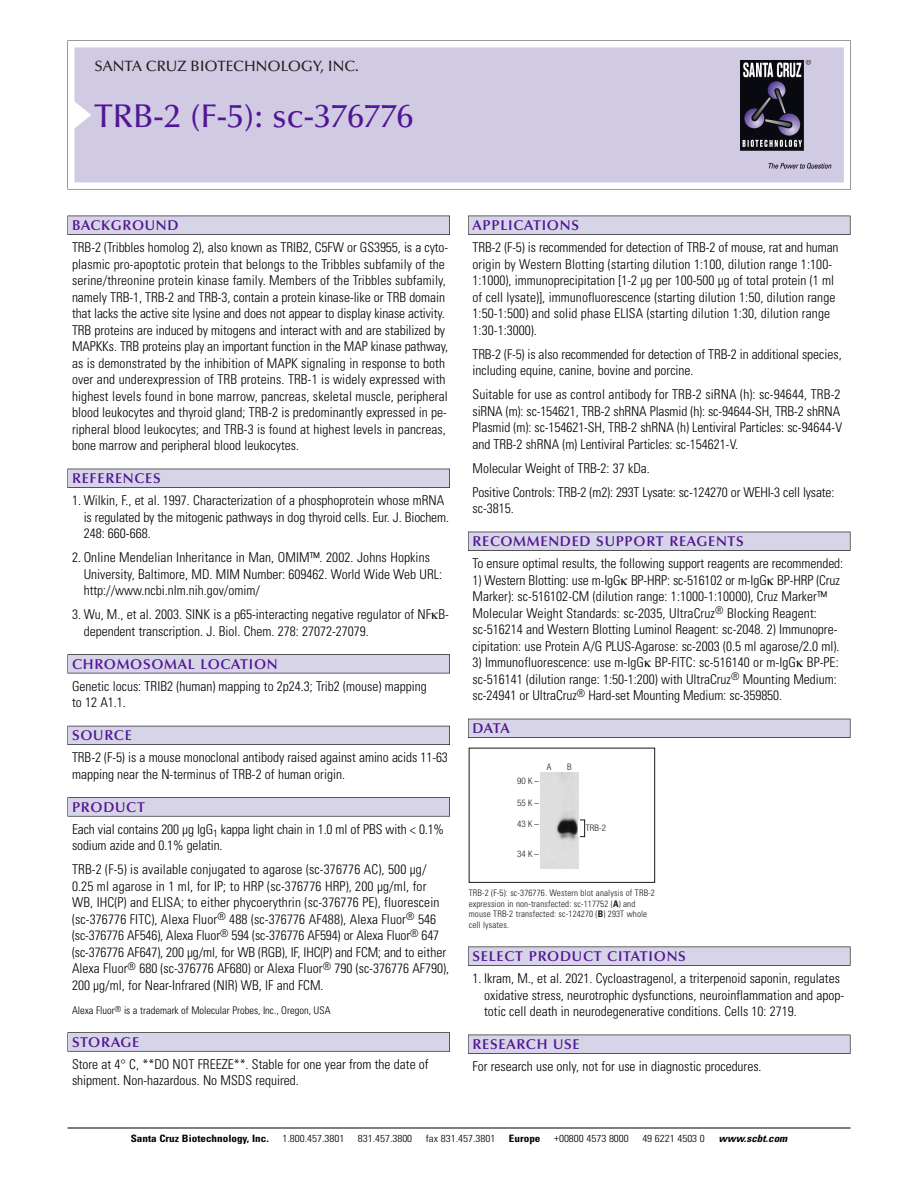
<style>
.page{position:relative;width:918px;height:1188px;background:#fff}
.page>*{position:absolute;margin:0;border:0;box-sizing:border-box;transform-origin:0 0}
.t1{font:500 33px "Optima";color:#511695}
.t2{font:500 15px "Optima";color:#231f20}
.t3{font:600 14.25px "Optima";letter-spacing:.05em;color:#511695}
.t4{font:300 condensed 13.5px/16.5px "Univers";color:#000}
.t5{font:300 condensed 10.5px "Univers";color:#000}
.t6{font:300 condensed 10.2px "Univers";color:#000;scale:1.1 1}
.t7{font:700 condensed 10.2px "Univers";color:#000;scale:1.1 1}
.t8{font:italic 700 condensed 10.2px "Univers";color:#000;scale:1.1 1}
.t9{font:300 condensed 9px/10.5px "Univers";letter-spacing:.015em;color:#191919}
.t10{font:300 condensed 9px "Helvetica Neue";color:#191919}
.s1{font-weight:700}
</style>
<div class="page">
<svg style="left:68px;top:40px;width:783px;height:149px"></svg>
<div style="left:74px;top:47px;width:770px;height:135px;background:#d1cae3"></div>
<img style="left:741px;top:60px;width:90px;height:108px">
<div style="left:68px;top:216px;width:382px;height:19px;background:#535256"></div>
<div style="left:68px;top:216px;width:381px;height:18px;background:#d7d4e8"></div>
<div style="left:68px;top:469px;width:382px;height:19px;background:#525156"></div>
<div style="left:68px;top:469px;width:381px;height:18px;background:#d7d4e8"></div>
<div style="left:68px;top:654px;width:382px;height:19px;background:#545357"></div>
<div style="left:68px;top:655px;width:381px;height:18px;background:#d7d4e8"></div>
<div style="left:68px;top:726px;width:382px;height:19px;background:#535259"></div>
<div style="left:68px;top:726px;width:381px;height:18px;background:#d7d4e8"></div>
<svg style="left:68px;top:797px;width:382px;height:20px"></svg>
<div style="left:68px;top:798px;width:381px;height:18px;background:#d7d4e8"></div>
<svg style="left:68px;top:1032px;width:382px;height:20px"></svg>
<div style="left:68px;top:1033px;width:381px;height:18px;background:#d7d4e8"></div>
<div style="left:468px;top:216px;width:382px;height:19px;background:#535256"></div>
<div style="left:468px;top:216px;width:382px;height:18px;background:#d7d4e8"></div>
<div style="left:468px;top:532px;width:382px;height:19px;background:#525156"></div>
<div style="left:468px;top:532px;width:382px;height:18px;background:#d7d4e8"></div>
<div style="left:468px;top:719px;width:382px;height:19px;background:#515057"></div>
<div style="left:468px;top:719px;width:382px;height:18px;background:#d7d4e8"></div>
<div style="left:468px;top:947px;width:382px;height:19px;background:#545457"></div>
<div style="left:468px;top:947px;width:382px;height:18px;background:#d7d4e8"></div>
<div style="left:468px;top:1035px;width:382px;height:19px;background:#535256"></div>
<div style="left:468px;top:1035px;width:382px;height:18px;background:#d7d4e8"></div>
<hr style="left:68px;top:1128px;width:782px;height:1px;background:#000">
<div style="left:469px;top:748px;width:186px;height:135px;border:1px solid #191919"></div>
<img style="left:540px;top:773px;width:38px;height:95px">
<div style="left:580px;top:820px;width:5px;height:17px;border:1px solid #191919"></div>
<p class="t2" style="left:94px;top:60px;width:266px">SANTA CRUZ BIOTECHNOLOGY, INC.</p>
<h1 class="t1" style="left:94px;top:102px;width:320px">TRB-2 (F-5): sc-376776</h1>
<p class="t3" style="left:72px;top:219px;width:108px">BACKGROUND</p>
<p class="t4" style="left:72px;top:240px;width:378px">TRB-2 (Tribbles homolog 2), also known as TRIB2, C5FW or GS3955, is a cyto&shy;plasmic pro-apoptotic protein that belongs to the Tribbles subfamily of the serine/threonine protein kinase family. Members of the Tribbles subfamily, namely TRB-1, TRB-2 and TRB-3, contain a protein kinase-like or TRB domain that lacks the active site lysine and does not appear to display kinase activity.<br>TRB proteins are induced by mitogens and interact with and are stabilized by MAPKKs. TRB proteins play an important function in the MAP kinase pathway, as is demonstrated by the inhibition of MAPK signaling in response to both over and underexpression of TRB proteins. TRB-1 is widely expressed with highest levels found in bone marrow, pancreas, skeletal muscle, peripheral blood leukocytes and thyroid gland; TRB-2 is predominantly expressed in pe&shy;ripheral blood leukocytes; and TRB-3 is found at highest levels in pancreas, bone marrow and peripheral blood leukocytes.</p>
<p class="t3" style="left:72px;top:472px;width:90px">REFERENCES</p>
<p class="t4" style="left:84px;top:493px;width:367px;text-indent:-12px">1. Wilkin, F., et al. 1997. Characterization of a phosphoprotein whose mRNA is regulated by the mitogenic pathways in dog thyroid cells. Eur. J. Biochem.<br>248: 660-668.</p>
<p class="t4" style="left:84px;top:550px;width:360px;text-indent:-12px">2. Online Mendelian Inheritance in Man, OMIM™. 2002. Johns Hopkins<br>University, Baltimore, MD. MIM Number: 609462. World Wide Web URL: http://www.ncbi.nlm.nih.gov/omim/</p>
<p class="t4" style="left:84px;top:607px;width:367px;text-indent:-12px">3. Wu, M., et al. 2003. SINK is a p65-interacting negative regulator of NF B&shy;dependent transcription. J. Biol. Chem. 278: 27072-27079.</p>
<p class="t3" style="left:72px;top:658px;width:207px">CHROMOSOMAL LOCATION</p>
<p class="t4" style="left:72px;top:679px;width:356px">Genetic locus: TRIB2 (human) mapping to 2p24.3; Trib2 (mouse) mapping to 12 A1.1.</p>
<p class="t3" style="left:72px;top:729px;width:61px">SOURCE</p>
<p class="t4" style="left:72px;top:751px;width:377px">TRB-2 (F-5) is a mouse monoclonal antibody raised against amino acids 11-63 mapping near the N-terminus of TRB-2 of human origin.</p>
<p class="t3" style="left:72px;top:801px;width:74px">PRODUCT</p>
<p class="t4" style="left:72px;top:822px;width:374px">Each vial contains 200 µg IgG<sub>1</sub> kappa light chain in 1.0 ml of PBS with &lt; 0.1% sodium azide and 0.1% gelatin.</p>
<p class="t4" style="left:72px;top:863px;width:379px">TRB-2 (F-5) is available conjugated to agarose (sc-376776 AC), 500 µg/ 0.25 ml agarose in 1 ml, for IP; to HRP (sc-376776 HRP), 200 µg/ml, for WB, IHC(P) and ELISA; to either phycoerythrin (sc-376776 PE), fluorescein (sc-376776 FITC), Alexa Fluor<sup>®</sup> 488 (sc-376776 AF488), Alexa Fluor<sup>®</sup> 546 (sc-376776 AF546), Alexa Fluor<sup>®</sup> 594 (sc-376776 AF594) or Alexa Fluor<sup>®</sup> 647 (sc-376776 AF647), 200 µg/ml, for WB (RGB), IF, IHC(P) and FCM; and to either Alexa Fluor<sup>®</sup> 680 (sc-376776 AF680) or Alexa Fluor<sup>®</sup> 790 (sc-376776 AF790), 200 µg/ml, for Near-Infrared (NIR) WB, IF and FCM.</p>
<p class="t5" style="left:72px;top:1006px;width:260px">Alexa Fluor<sup>®</sup> is a trademark of Molecular Probes, Inc., Oregon, USA</p>
<p class="t3" style="left:72px;top:1036px;width:69px">STORAGE</p>
<p class="t4" style="left:72px;top:1057px;width:358px">Store at 4° C, **DO NOT FREEZE**. Stable for one year from the date of shipment. Non-hazardous. No MSDS required.</p>
<p class="t3" style="left:473px;top:219px;width:108px">APPLICATIONS</p>
<p class="t4" style="left:473px;top:240px;width:368px">TRB-2 (F-5) is recommended for detection of TRB-2 of mouse, rat and human origin by Western Blotting (starting dilution 1:100, dilution range 1:100- 1:1000), immunoprecipitation [1-2 µg per 100-500 µg of total protein (1 ml of cell lysate)], immunofluorescence (starting dilution 1:50, dilution range 1:50-1:500) and solid phase ELISA (starting dilution 1:30, dilution range 1:30-1:3000).</p>
<p class="t4" style="left:473px;top:347px;width:371px">TRB-2 (F-5) is also recommended for detection of TRB-2 in additional species, including equine, canine, bovine and porcine.</p>
<p class="t4" style="left:473px;top:387px;width:371px">Suitable for use as control antibody for TRB-2 siRNA (h): sc-94644, TRB-2 siRNA (m): sc-154621, TRB-2 shRNA Plasmid (h): sc-94644-SH, TRB-2 shRNA Plasmid (m): sc-154621-SH, TRB-2 shRNA (h) Lentiviral Particles: sc-94644-V and TRB-2 shRNA (m) Lentiviral Particles: sc-154621-V.</p>
<p class="t4" style="left:473px;top:457px;width:363px;line-height:24px">Molecular Weight of TRB-2: 37 kDa.<br>Positive Controls: TRB-2 (m2): 293T Lysate: sc-124270 or WEHI-3 cell lysate:</p>
<p class="t4" style="left:473px;top:501px;width:43px">sc-3815.</p>
<p class="t3" style="left:473px;top:535px;width:273px">RECOMMENDED SUPPORT REAGENTS</p>
<p class="t4" style="left:473px;top:556px;width:372px">To ensure optimal results, the following support reagents are recommended:</p>
<p class="t4" style="left:473px;top:573px;width:369px">1) Western Blotting: use m-IgG BP-HRP: sc-516102 or m-IgG BP-HRP (Cruz Marker): sc-516102-CM (dilution range: 1:1000-1:10000), Cruz Marker™ Molecular Weight Standards: sc-2035, UltraCruz<sup>®</sup> Blocking Reagent: sc-516214 and Western Blotting Luminol Reagent: sc-2048. 2) Immunopre&shy;cipitation: use Protein A/G PLUS-Agarose: sc-2003 (0.5 ml agarose/2.0 ml).</p>
<p class="t4" style="left:473px;top:655px;width:368px">3) Immunofluorescence: use m-IgG BP-FITC: sc-516140 or m-IgG BP-PE: sc-516141 (dilution range: 1:50-1:200) with UltraCruz<sup>®</sup> Mounting Medium: sc-24941 or UltraCruz<sup>®</sup> Hard-set Mounting Medium: sc-359850.</p>
<p class="t3" style="left:473px;top:722px;width:39px">DATA</p>
<p class="t10" style="left:547px;top:763px;width:6px">A</p>
<p class="t10" style="left:567px;top:763px;width:6px">B</p>
<p class="t10" style="left:517px;top:777px;width:23px">90K–</p>
<p class="t10" style="left:517px;top:800px;width:23px">55K–</p>
<p class="t10" style="left:517px;top:821px;width:23px">43K–</p>
<p class="t10" style="left:517px;top:851px;width:23px">34K–</p>
<p class="t10" style="left:586px;top:824px;width:22px">TRB-2</p>
<p class="t9" style="left:469px;top:889px;width:188px">TRB-2 (F-5): sc-376776. Western blot analysis of TRB-2 expression in non-transfected: sc-117752 (<span class="s1">A</span>) and mouse TRB-2 transfected: sc-124270 (<span class="s1">B</span>) 293T whole cell lysates.</p>
<p class="t3" style="left:473px;top:950px;width:215px">SELECT PRODUCT CITATIONS</p>
<p class="t4" style="left:484px;top:971px;width:362px;text-indent:-12px">1. Ikram, M., et al. 2021. Cycloastragenol, a triterpenoid saponin, regulates oxidative stress, neurotrophic dysfunctions, neuroinflammation and apop&shy;totic cell death in neurodegenerative conditions. Cells 10: 2719.</p>
<p class="t3" style="left:473px;top:1038px;width:109px">RESEARCH USE</p>
<p class="t4" style="left:473px;top:1059px;width:291px">For research use only, not for use in diagnostic procedures.</p>
<p class="t7" style="left:131px;top:1135px;width:127px">Santa Cruz Biotechnology, Inc.</p>
<p class="t6" style="left:282px;top:1135px;width:58px">1.800.457.3801</p>
<p class="t6" style="left:358px;top:1135px;width:51px">831.457.3800</p>
<p class="t6" style="left:426px;top:1135px;width:65px">fax 831.457.3801</p>
<p class="t7" style="left:509px;top:1135px;width:30px">Europe</p>
<p class="t6" style="left:554px;top:1135px;width:69px">+00800 4573 8000</p>
<p class="t6" style="left:642px;top:1135px;width:58px">49 6221 4503 0</p>
<p class="t8" style="left:719px;top:1135px;width:66px">www.scbt.com</p>
</div>
